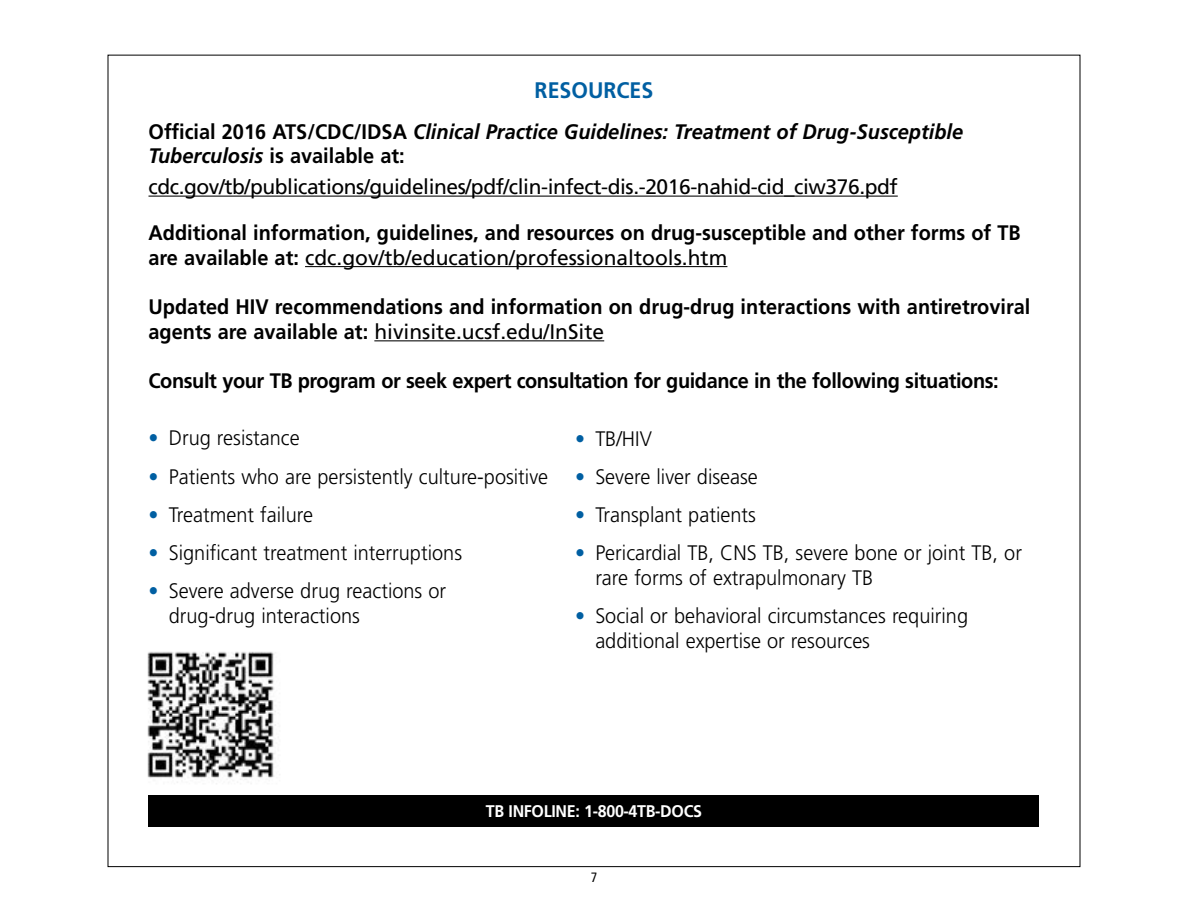
<style>
.page{position:relative;width:1188px;height:918px;background:#fff}
.page>*{position:absolute;margin:0;border:0;box-sizing:border-box;transform-origin:0 0}
.t1{font:700 22.5px "Frutiger";color:#005fa2;scale:.95 1}
.t2{font:300 21px/24.8px "Frutiger";color:#000;scale:.95 1}
.t3{font:700 21px/24.8px "Frutiger";color:#000;scale:.95 1}
.t4{font:italic 700 21px/24.8px "Frutiger";color:#000;scale:.95 1}
.t5{font:21px "Frutiger";letter-spacing:-.02em;color:#000}
.t6{font:700 21px "Frutiger";letter-spacing:-.02em;color:#000;scale:.95 1}
.t7{font:700 16.8px "Frutiger";letter-spacing:-.02em;color:#fff;scale:.95 1}
.t8{font:condensed 13.5px "Frutiger";color:#000}
.s1{font-style:normal}
.s2{font-weight:400}
.s3{color:#005fa2}
</style>
<div class="page">
<hr style="left:148px;top:196px;width:750px;height:1px;background:#000">
<hr style="left:305px;top:266px;width:422px;height:1px;background:#000">
<hr style="left:374px;top:340px;width:230px;height:1px;background:#000">
<div style="left:148px;top:795px;width:892px;height:32px;background:#000"></div>
<img style="left:147px;top:651px;width:129px;height:133px">
<p class="t1" style="left:535px;top:77px;width:127px">RESOURCES</p>
<p class="t4" style="left:148px;top:119px;width:859px"><span class="s1">Official 2016 ATS/CDC/IDSA</span> Clinical Practice Guidelines: Treatment of Drug-Susceptible<br>Tuberculosis <span class="s1">is available at:</span></p>
<p class="t5" style="left:148px;top:174px;width:751px">cdc.gov/tb/publications/guidelines/pdf/clin-infect-dis.-2016-nahid-cid_ciw376.pdf</p>
<p class="t3" style="left:148px;top:220px;width:920px">Additional information, guidelines, and resources on drug-susceptible and other forms of TB are available at: <span class="s2">cdc.gov/tb/education/professionaltools.htm</span></p>
<p class="t3" style="left:148px;top:294px;width:930px">Updated HIV recommendations and information on drug-drug interactions with antiretroviral agents are available at: <span class="s2">hivinsite.ucsf.edu/InSite</span></p>
<p class="t6" style="left:148px;top:369px;width:897px">Consult your TB program or seek expert consultation for guidance in the following situations:</p>
<p class="t2" style="left:148px;top:426px;width:161px"><span class="s3">•</span> Drug resistance</p>
<p class="t2" style="left:148px;top:464px;width:422px"><span class="s3">•</span> Patients who are persistently culture-positive</p>
<p class="t2" style="left:148px;top:503px;width:175px"><span class="s3">•</span> Treatment failure</p>
<p class="t2" style="left:148px;top:541px;width:332px"><span class="s3">•</span> Significant treatment interruptions</p>
<p class="t2" style="left:169px;top:579px;width:294px;text-indent:-20px"><span class="s3">•</span> Severe adverse drug reactions or drug-drug interactions</p>
<p class="t2" style="left:575px;top:426px;width:82px"><span class="s3">•</span> TB/HIV</p>
<p class="t2" style="left:575px;top:465px;width:194px"><span class="s3">•</span> Severe liver disease</p>
<p class="t2" style="left:575px;top:503px;width:192px"><span class="s3">•</span> Transplant patients</p>
<p class="t2" style="left:595px;top:541px;width:451px;text-indent:-20px"><span class="s3">•</span> Pericardial TB, CNS TB, severe bone or joint TB, or rare forms of extrapulmonary TB</p>
<p class="t2" style="left:595px;top:604px;width:394px;text-indent:-20px"><span class="s3">•</span> Social or behavioral circumstances requiring additional expertise or resources</p>
<p class="t7" style="left:486px;top:802px;width:229px">TB INFOLINE: 1-800-4TB-DOCS</p>
<p class="t8" style="left:591px;top:869px;width:8px">7</p>
</div>
